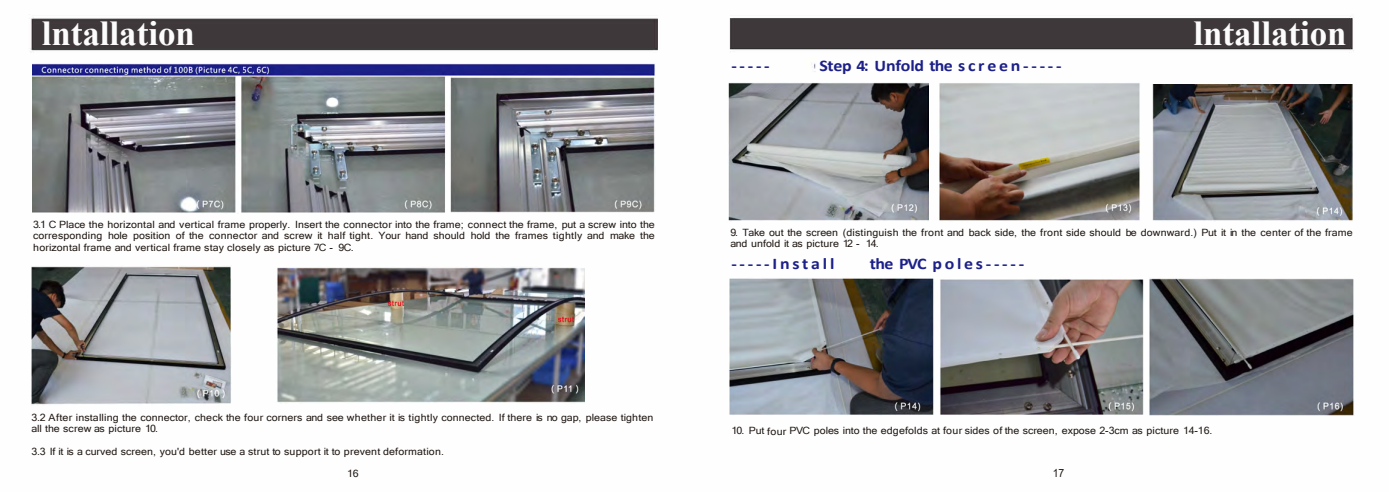
<style>
.page{position:relative;width:1389px;height:492px;background:#fff}
.page>*{position:absolute;margin:0;border:0;box-sizing:border-box;transform-origin:0 0}
.t1{font:700 35px "Times New Roman";color:#fcfcfc}
.t2{font:700 16.25px "Calibri";letter-spacing:-.01em;color:#1c2088;scale:1.1 1}
.t3{font:700 16.25px "Calibri";letter-spacing:.06em;color:#1c2088;scale:1.1 1}
.t4{font:700 16.25px "Calibri";letter-spacing:.155em;color:#1c2088;scale:1.1 1}
.t5{font:11.25px "Arial";color:#201814;scale:.93 1}
.t6{font:10px/11.1px "Microsoft Sans Serif";letter-spacing:.01em;color:#201814;scale:1.06 1}
</style>
<div class="page">
<img style="left:30px;top:16px;width:1324px;height:400px">
<img style="left:32px;top:64px;width:623px;height:150px">
<img style="left:31px;top:265px;width:201px;height:139px">
<img style="left:276px;top:266px;width:308px;height:137px">
<img style="left:727px;top:83px;width:201px;height:138px">
<img style="left:938px;top:83px;width:202px;height:138px">
<img style="left:1151px;top:84px;width:201px;height:137px">
<img style="left:728px;top:277px;width:626px;height:138px">
<h1 class="t1" style="left:42px;top:8px;width:155px">lntallation</h1>
<p class="t6" style="left:33px;top:219px;width:588px;text-align:justify">3.1 C Place the horizontal and vertical frame properly. Insert the connector into the frame; connect the frame, put a screw into the corresponding hole position of the connector and screw it half tight. Your hand should hold the frames tightly and make the horizontal frame and vertical frame stay closely as picture 7C - 9C.</p>
<p class="t6" style="left:31px;top:411px;width:588px">3.2 After installing the connector, check the four corners and see whether it is tightly connected. If there is no gap, please tighten all the screw as picture 10.</p>
<p class="t6" style="left:31px;top:445px;width:390px">3.3 If it is a curved screen, you'd better use a strut to support it to prevent deformation.</p>
<p class="t6" style="left:347px;top:467px;width:12px">16</p>
<h2 class="t2" style="left:731px;top:54px;width:36px">-----</h2>
<h2 class="t2" style="left:819px;top:54px;width:221px">Step 4: Unfold the s c r e e n - - - - -</h2>
<h1 class="t1" style="left:1193px;top:8px;width:155px">lntallation</h1>
<p class="t6" style="left:730px;top:226px;width:588px">9. Take out the screen (distinguish the front and back side, the front side should be downward.) Put it in the center of the frame and unfold it as picture 12 - 14.</p>
<h2 class="t4" style="left:731px;top:252px;width:95px">-----Install</h2>
<h2 class="t3" style="left:869px;top:252px;width:142px">the PVC poles-----</h2>
<p class="t6" style="left:731px;top:424px;width:455px">10. Put four PVC poles into the edgefolds at four sides of the screen, expose 2-3cm as picture 14-16.</p>
<p class="t5" style="left:1052px;top:465px;width:14px">17</p>
</div>
